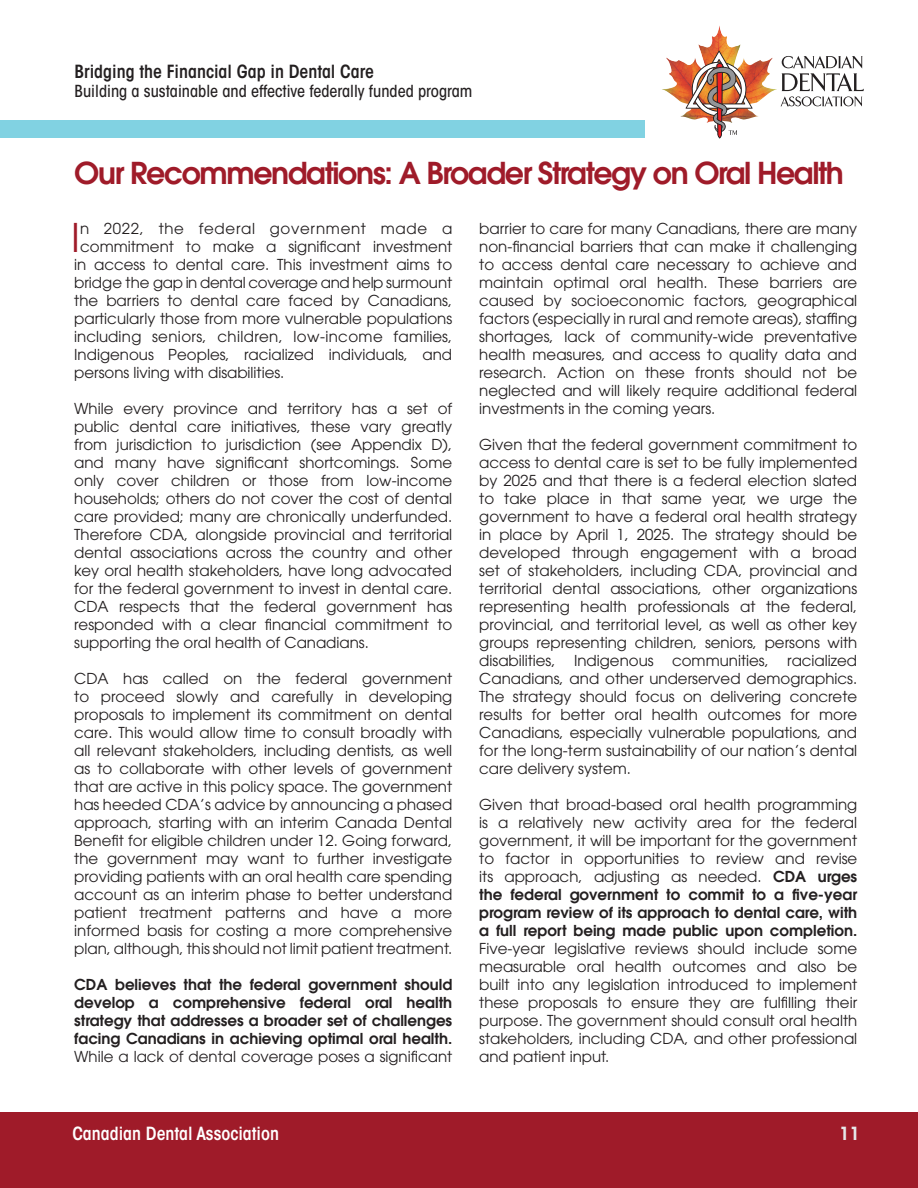
<style>
.page{position:relative;width:918px;height:1188px;background:#fff}
.page>*{position:absolute;margin:0;border:0;box-sizing:border-box;transform-origin:0 0}
.Body_text_DC{font:39.3px "ITC Avant Garde Std";color:#9f1b29}
.Executive_Summary_He{font:600 30px "ITC Avant Garde Std";letter-spacing:-.045em;color:#9f1b29}
.t1{font:600 condensed 18px "ITC Avant Garde Std";color:#231f20}
.t2{font:600 condensed 18px "ITC Avant Garde Std";color:#fff}
.t3{font:700 condensed 18px "ITC Avant Garde Std";color:#e6e7e9}
.t4{font:500 condensed 16.5px "ITC Avant Garde Std";color:#231f20}
.Body_text{font:15px/18px "ITC Avant Garde Std";color:#231f20;text-align:justify}
.Body_text_DC-2{font:15px "ITC Avant Garde Std";color:#231f20}
.Body_text-2{font:600 15px/18px "ITC Avant Garde Std";color:#231f20;text-align:justify}
.Body_text_DC-3{font:15px "ITC Avant Garde Std";letter-spacing:.025em;color:#231f20}
.Body_text_DC-4{font:15px "ITC Avant Garde Std";letter-spacing:-.025em;color:#231f20}
.Body_text_DC-5{font:15px "ITC Avant Garde Std";letter-spacing:.045em;color:#231f20}
.s1{font-weight:600}
.s2{font-weight:400}
</style>
<div class="page">
<div style="left:0;top:1112px;width:918px;height:76px;background:#9f1b29"></div>
<div style="left:0;top:120px;width:645px;height:18px;background:#81d2e2"></div>
<img style="left:662px;top:36px;width:115px;height:82px">
<svg style="left:780px;top:56px;width:84px;height:50px"></svg>
<img style="left:686px;top:51px;width:67px;height:88px">
<p class="t1" style="left:75px;top:60px;width:301px">Bridging the Financial Gap in Dental Care</p>
<p class="t4" style="left:75px;top:81px;width:399px">Building a sustainable and effective federally funded program</p>
<p class="Executive_Summary_He" style="left:74px;top:154px;width:771px">Our Recommendations: A Broader Strategy on Oral Health</p>
<p class="Body_text_DC" style="left:71px;top:213px;width:10px">I</p>
<p class="Body_text_DC-5" style="left:80px;top:219px;width:374px">n 2022, the federal government made a</p>
<p class="Body_text" style="left:479px;top:219px;width:380px">barrier to care for many Canadians, there are many non-financial barriers that can make it challenging to access dental care necessary to achieve and maintain optimal oral health. These barriers are caused by socioeconomic factors, geographical factors (especially in rural and remote areas), staffing shortages, lack of community-wide preventative health measures, and access to quality data and research. Action on these fronts should not be neglected and will likely require additional federal investments in the coming years.</p>
<p class="Body_text" style="left:479px;top:435px;width:380px">Given that the federal government commitment to access to dental care is set to be fully implemented by 2025 and that there is a federal election slated to take place in that same year, we urge the government to have a federal oral health strategy in place by April 1, 2025. The strategy should be developed through engagement with a broad set of stakeholders, including CDA, provincial and territorial dental associations, other organizations representing health professionals at the federal, provincial, and territorial level, as well as other key groups representing children, seniors, persons with disabilities, Indigenous communities, racialized Canadians, and other underserved demographics.<br>The strategy should focus on delivering concrete results for better oral health outcomes for more Canadians, especially vulnerable populations, and for the long-term sustainability of our nation’s dental care delivery system.</p>
<p class="Body_text" style="left:479px;top:795px;width:380px">Given that broad-based oral health programming is a relatively new activity area for the federal government, it will be important for the government to factor in opportunities to review and revise its approach, adjusting as needed. <span class="s1">CDA urges the federal government to commit to a five-year program review of its approach to dental care, with a full report being made public upon completion.<br></span>Five-year legislative reviews should include some measurable oral health outcomes and also be built into any legislation introduced to implement these proposals to ensure they are fulfilling their purpose. The government should consult oral health stakeholders, including CDA, and other professional and patient input.</p>
<p class="Body_text_DC-2" style="left:80px;top:237px;width:374px">commitment to make a significant investment</p>
<p class="Body_text_DC-2" style="left:74px;top:255px;width:379px">in access to dental care. This investment aims to</p>
<p class="Body_text_DC-4" style="left:74px;top:273px;width:380px">bridge the gap in dental coverage and help surmount</p>
<p class="Body_text_DC-2" style="left:74px;top:291px;width:379px">the barriers to dental care faced by Canadians,</p>
<p class="Body_text_DC-2" style="left:74px;top:309px;width:380px">particularly those from more vulnerable populations</p>
<p class="Body_text_DC-3" style="left:74px;top:327px;width:380px">including seniors, children, low-income families,</p>
<p class="Body_text_DC-2" style="left:74px;top:345px;width:380px">Indigenous Peoples, racialized individuals, and</p>
<p class="Body_text_DC-2" style="left:74px;top:363px;width:212px">persons living with disabilities.</p>
<p class="Body_text" style="left:74px;top:399px;width:380px">While every province and territory has a set of public dental care initiatives, these vary greatly from jurisdiction to jurisdiction (see Appendix D), and many have significant shortcomings. Some only cover children or those from low-income households; others do not cover the cost of dental care provided; many are chronically underfunded.<br>Therefore CDA, alongside provincial and territorial dental associations across the country and other key oral health stakeholders, have long advocated for the federal government to invest in dental care.<br>CDA respects that the federal government has responded with a clear financial commitment to supporting the oral health of Canadians.</p>
<p class="Body_text" style="left:74px;top:669px;width:380px">CDA has called on the federal government to proceed slowly and carefully in developing proposals to implement its commitment on dental care. This would allow time to consult broadly with all relevant stakeholders, including dentists, as well as to collaborate with other levels of government that are active in this policy space. The government has heeded CDA’s advice by announcing a phased approach, starting with an interim Canada Dental Benefit for eligible children under 12. Going forward, the government may want to further investigate providing patients with an oral health care spending account as an interim phase to better understand patient treatment patterns and have a more informed basis for costing a more comprehensive plan, although, this should not limit patient treatment.</p>
<p class="Body_text-2" style="left:74px;top:975px;width:380px">CDA believes that the federal government should develop a comprehensive federal oral health strategy that addresses a broader set of challenges facing Canadians in achieving optimal oral health.<br><span class="s2">While a lack of dental coverage poses a significant</span></p>
<p class="t2" style="left:72px;top:1122px;width:208px">Canadian Dental Association</p>
<p class="t3" style="left:840px;top:1122px;width:22px">11</p>
</div>
